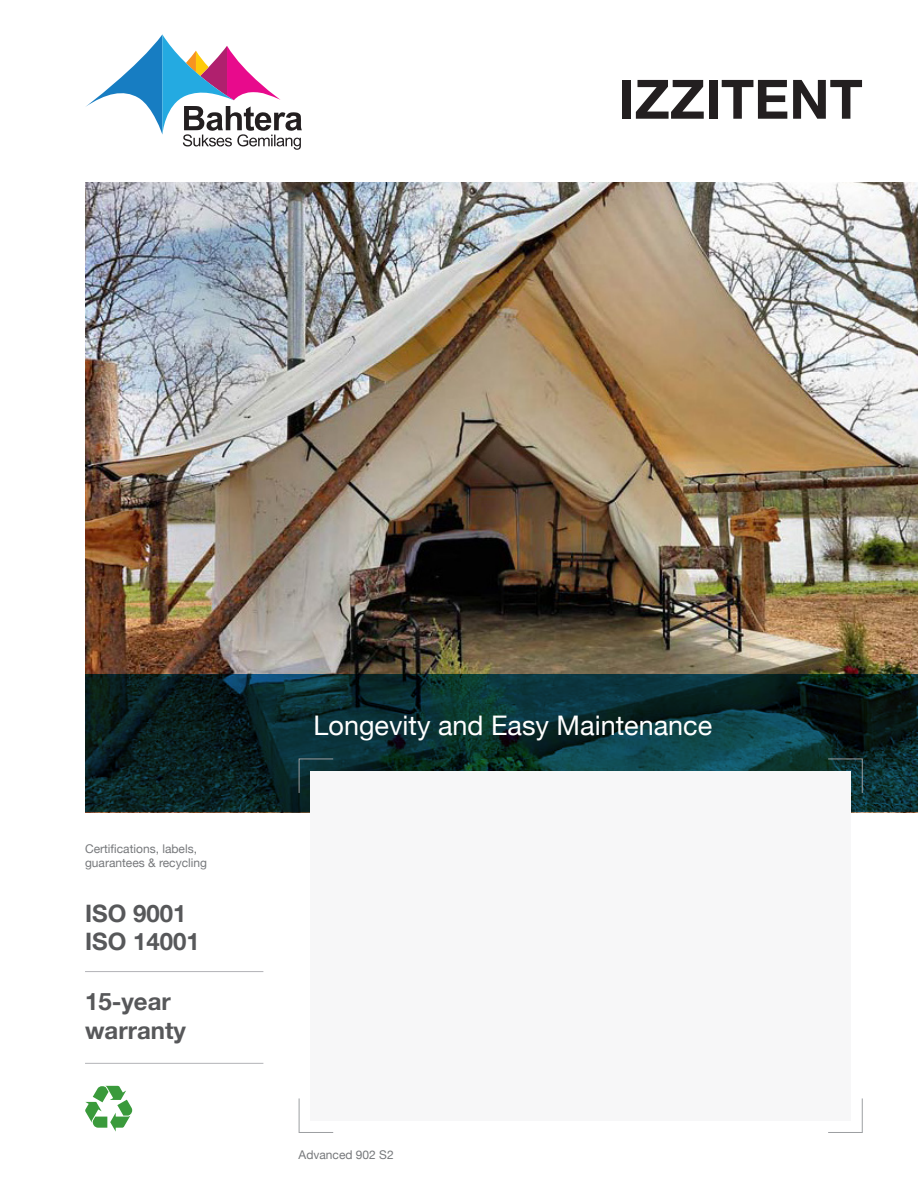
<style>
.page{position:relative;width:918px;height:1188px;background:#fff}
.page>*{position:absolute;margin:0;border:0;box-sizing:border-box;transform-origin:0 0}
.t1{font:700 54.3px "Helvetica Neue";color:#231f20}
.t2{font:27px "Helvetica Neue";color:#fff}
.t3{font:700 24px "Helvetica Neue";color:#57585a}
.t4{font:12px "Helvetica Neue";color:#76787b}
</style>
<div class="page">
<img style="left:85px;top:183px;width:833px;height:492px">
<svg style="left:85px;top:675px;width:833px;height:137px;background:#092b2e"></svg>
<svg style="left:85px;top:34px;width:217px;height:116px"></svg>
<svg style="left:85px;top:1086px;width:47px;height:46px"></svg>
<hr style="left:85px;top:971px;width:178px;height:1px;background:#b2b3b7">
<hr style="left:85px;top:1063px;width:178px;height:1px;background:#b2b3b7">
<svg style="left:827px;top:758px;width:36px;height:36px"></svg>
<svg style="left:298px;top:758px;width:36px;height:36px"></svg>
<svg style="left:828px;top:1098px;width:35px;height:35px"></svg>
<svg style="left:298px;top:1098px;width:36px;height:35px"></svg>
<div style="left:311px;top:771px;width:540px;height:350px;background:#f7f7f8"></div>
<p class="t1" style="left:619px;top:57px;width:246px">IZZITENT</p>
<p class="t4" style="left:85px;top:840px;width:113px">Certifications, labels,</p>
<p class="t4" style="left:85px;top:854px;width:124px">guarantees &amp; recycling</p>
<p class="t3" style="left:85px;top:894px;width:103px">ISO 9001</p>
<p class="t3" style="left:85px;top:923px;width:116px">ISO 14001</p>
<p class="t3" style="left:85px;top:983px;width:87px">15-year</p>
<p class="t3" style="left:85px;top:1012px;width:102px">warranty</p>
<p class="t2" style="left:314px;top:706px;width:400px">Longevity and Easy Maintenance</p>
<p class="t4" style="left:299px;top:1146px;width:97px">Advanced 902 S2</p>
</div>
